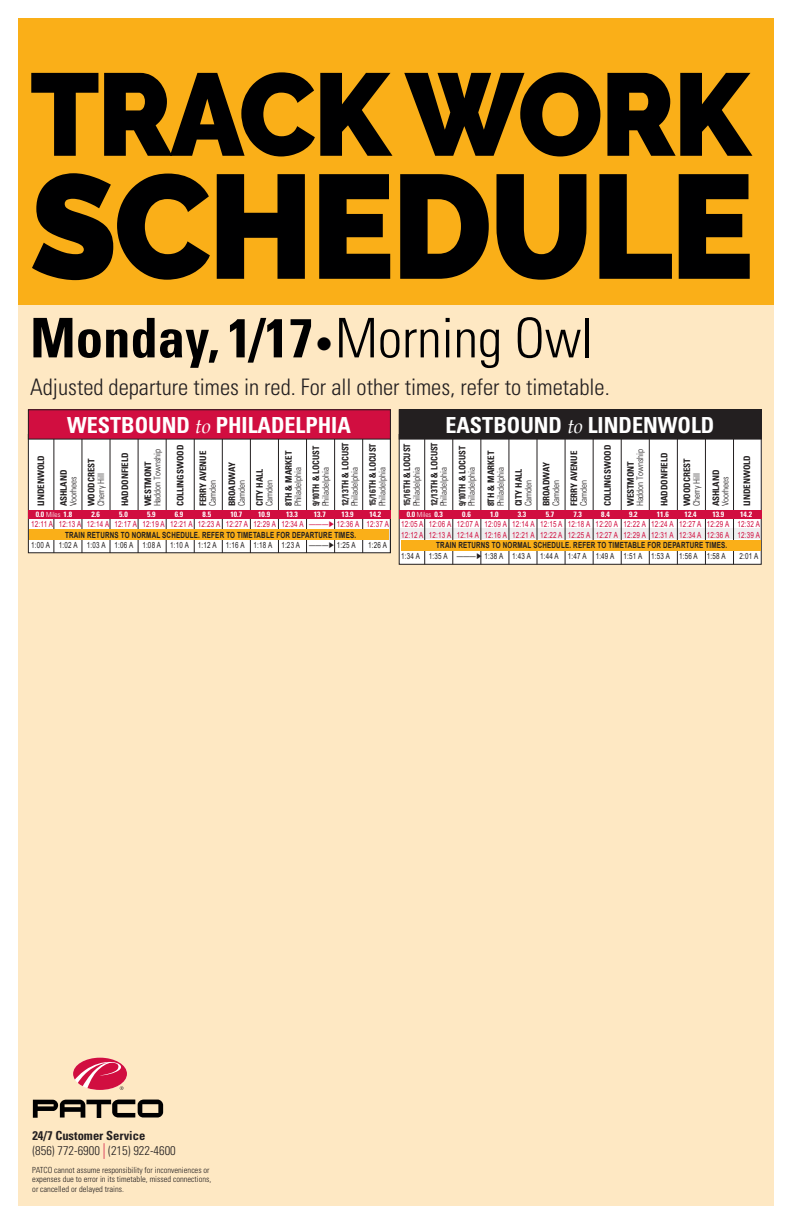
<style>
.page{position:relative;width:792px;height:1224px;background:#fff}
.page>*{position:absolute;margin:0;border:0;box-sizing:border-box;transform-origin:0 0}
.t1{font:900 147.4px "Raleway";letter-spacing:-.02em;color:#000001;scale:.95 1}
.t2{font:900 116.8px "Raleway";letter-spacing:-.02em;color:#000001;scale:.95 1}
.t3{font:700 condensed 54.7px "Univers";color:#000001}
.t4{font:300 condensed 22.8px "Univers";color:#231f20}
.t5{font:700 condensed 22.1px "Univers";color:#fff}
.t6{font:300 condensed 12.5px/14.8px "Univers";color:#231f20}
.t7{font:300 condensed 8.9px "Univers";color:#231f20}
.t8{font:700 condensed 8.9px "Univers";color:#231f20}
.t9{font:700 condensed 8.9px "Univers";color:#231f20;scale:.95 1}
.t10{font:8.5px/10.5px "Arial";letter-spacing:.03em;color:#d10e40;scale:.74 1}
.t11{font:8.5px "Arial";letter-spacing:.03em;color:#231f20;scale:.74 1}
.t12{font:700 8.5px "Arial";letter-spacing:.03em;color:#231f20;scale:.74 1}
.t13{font:300 condensed 8.4px/9px "Univers";color:#231f20}
.t14{font:700 condensed 7.7px "Univers";color:#fff}
.s1{font-weight:300;font-size:36.5px}
.s2{font-weight:300}
.s3{font-family:"Book Antiqua";font-weight:400;font-style:italic;font-stretch:normal;font-size:20.4px}
.s4{font-weight:300;font-size:7px}
.s5{font-weight:700}
.s6{font-size:15.7px;color:#d10e40}
</style>
<div class="page">
<div style="left:18px;top:154px;width:756px;height:1052px;background:#fee8c3"></div>
<div style="left:28px;top:434px;width:362px;height:119px;background:#fff"></div>
<div style="left:28px;top:434px;width:363px;height:119px;border:1px solid #231f20"></div>
<div style="left:399px;top:434px;width:362px;height:130px;background:#fff"></div>
<hr style="left:390px;top:434px;width:1px;height:119px;background:#231f20">
<svg style="left:33px;top:1100px;width:130px;height:18px"></svg>
<svg style="left:73px;top:1058px;width:54px;height:32px"></svg>
<div style="left:18px;top:18px;width:756px;height:287px;background:#faaf18"></div>
<div style="left:400px;top:529px;width:360px;height:10px;background:#eeeeef"></div>
<hr style="left:54px;top:434px;width:1px;height:119px;background:#231f20">
<hr style="left:82px;top:434px;width:1px;height:119px;background:#231f20">
<hr style="left:110px;top:434px;width:1px;height:119px;background:#231f20">
<hr style="left:138px;top:434px;width:1px;height:119px;background:#231f20">
<hr style="left:166px;top:434px;width:1px;height:119px;background:#231f20">
<hr style="left:194px;top:434px;width:1px;height:119px;background:#231f20">
<hr style="left:222px;top:434px;width:1px;height:119px;background:#231f20">
<hr style="left:250px;top:434px;width:1px;height:119px;background:#231f20">
<hr style="left:278px;top:434px;width:1px;height:119px;background:#231f20">
<hr style="left:306px;top:434px;width:1px;height:119px;background:#231f20">
<hr style="left:334px;top:434px;width:1px;height:119px;background:#231f20">
<hr style="left:362px;top:434px;width:1px;height:119px;background:#231f20">
<div style="left:28px;top:510px;width:363px;height:9px;background:#d10e40"></div>
<div style="left:30px;top:529px;width:359px;height:11px;background:#faaf18"></div>
<hr style="left:425px;top:434px;width:1px;height:130px;background:#231f20">
<hr style="left:453px;top:434px;width:1px;height:130px;background:#231f20">
<hr style="left:481px;top:434px;width:1px;height:130px;background:#231f20">
<hr style="left:509px;top:434px;width:1px;height:130px;background:#231f20">
<hr style="left:537px;top:434px;width:1px;height:130px;background:#231f20">
<hr style="left:565px;top:434px;width:1px;height:130px;background:#231f20">
<hr style="left:593px;top:434px;width:1px;height:130px;background:#231f20">
<hr style="left:621px;top:434px;width:1px;height:130px;background:#231f20">
<hr style="left:649px;top:434px;width:1px;height:130px;background:#231f20">
<hr style="left:677px;top:434px;width:1px;height:130px;background:#231f20">
<hr style="left:705px;top:434px;width:1px;height:130px;background:#231f20">
<hr style="left:733px;top:434px;width:1px;height:130px;background:#231f20">
<div style="left:401px;top:540px;width:359px;height:10px;background:#faaf18"></div>
<div style="left:399px;top:410px;width:362px;height:29px;background:#231f20"></div>
<div style="left:28px;top:410px;width:362px;height:29px;background:#d10e40"></div>
<div style="left:399px;top:510px;width:362px;height:9px;background:#d10e40"></div>
<h2 class="t2" style="left:30px;top:47px;width:759px">TRACK WORK</h2>
<h1 class="t1" style="left:30px;top:141px;width:763px">SCHEDULE</h1>
<h3 class="t3" style="left:30px;top:304px;width:565px">Monday, 1/17<span class="s1">•</span><span class="s2">Morning Owl</span></h3>
<h3 class="t4" style="left:30px;top:373px;width:581px">Adjusted departure times in red. For all other times, refer to timetable.</h3>
<p class="t8" style="left:36px;top:506px;width:53px;rotate:-90deg">LINDENWOLD</p>
<h3 class="t5" style="left:67px;top:411px;width:285px">WESTBOUND <span class="s3">to</span> PHILADELPHIA</h3>
<h3 class="t5" style="left:445px;top:411px;width:271px">EASTBOUND <span class="s3">to</span> LINDENWOLD</h3>
<p class="t8" style="left:58px;top:506px;width:38px;rotate:-90deg">ASHLAND</p>
<p class="t7" style="left:68px;top:506px;width:31px;rotate:-90deg">Voorhees</p>
<p class="t8" style="left:86px;top:506px;width:50px;rotate:-90deg">WOODCREST</p>
<p class="t7" style="left:96px;top:506px;width:35px;rotate:-90deg">Cherry Hill</p>
<p class="t8" style="left:120px;top:506px;width:55px;rotate:-90deg">HADDONFIELD</p>
<p class="t8" style="left:142px;top:506px;width:47px;rotate:-90deg">WESTMONT</p>
<p class="t7" style="left:152px;top:506px;width:59px;rotate:-90deg">Haddon Township</p>
<p class="t8" style="left:175px;top:506px;width:63px;rotate:-90deg">COLLINGSWOOD</p>
<p class="t8" style="left:198px;top:506px;width:57px;rotate:-90deg">FERRY AVENUE</p>
<p class="t7" style="left:207px;top:506px;width:28px;rotate:-90deg">Camden</p>
<p class="t8" style="left:227px;top:506px;width:46px;rotate:-90deg">BROADWAY</p>
<p class="t7" style="left:236px;top:506px;width:28px;rotate:-90deg">Camden</p>
<p class="t8" style="left:254px;top:506px;width:39px;rotate:-90deg">CITY HALL</p>
<p class="t7" style="left:264px;top:506px;width:28px;rotate:-90deg">Camden</p>
<p class="t8" style="left:283px;top:506px;width:57px;rotate:-90deg">8TH &amp; MARKET</p>
<p class="t7" style="left:293px;top:506px;width:41px;rotate:-90deg">Philadelphia</p>
<p class="t9" style="left:311px;top:506px;width:65px;rotate:-90deg">9/10TH &amp; LOCUST</p>
<p class="t7" style="left:320px;top:506px;width:41px;rotate:-90deg">Philadelphia</p>
<p class="t9" style="left:340px;top:506px;width:69px;rotate:-90deg">12/13TH &amp; LOCUST</p>
<p class="t7" style="left:349px;top:506px;width:41px;rotate:-90deg">Philadelphia</p>
<p class="t9" style="left:429px;top:506px;width:69px;rotate:-90deg">12/13TH &amp; LOCUST</p>
<p class="t9" style="left:367px;top:506px;width:68px;rotate:-90deg">15/16TH &amp; LOCUST</p>
<p class="t9" style="left:402px;top:506px;width:68px;rotate:-90deg">15/16TH &amp; LOCUST</p>
<p class="t8" style="left:602px;top:506px;width:63px;rotate:-90deg">COLLINGSWOOD</p>
<p class="t9" style="left:457px;top:506px;width:65px;rotate:-90deg">9/10TH &amp; LOCUST</p>
<p class="t8" style="left:625px;top:506px;width:47px;rotate:-90deg">WESTMONT</p>
<p class="t7" style="left:635px;top:506px;width:59px;rotate:-90deg">Haddon Township</p>
<p class="t8" style="left:659px;top:506px;width:55px;rotate:-90deg">HADDONFIELD</p>
<p class="t8" style="left:486px;top:506px;width:57px;rotate:-90deg">8TH &amp; MARKET</p>
<p class="t8" style="left:569px;top:506px;width:57px;rotate:-90deg">FERRY AVENUE</p>
<p class="t7" style="left:377px;top:506px;width:41px;rotate:-90deg">Philadelphia</p>
<p class="t8" style="left:682px;top:506px;width:50px;rotate:-90deg">WOODCREST</p>
<p class="t8" style="left:541px;top:506px;width:46px;rotate:-90deg">BROADWAY</p>
<p class="t7" style="left:495px;top:506px;width:41px;rotate:-90deg">Philadelphia</p>
<p class="t8" style="left:513px;top:506px;width:39px;rotate:-90deg">CITY HALL</p>
<p class="t7" style="left:523px;top:506px;width:28px;rotate:-90deg">Camden</p>
<p class="t7" style="left:439px;top:506px;width:41px;rotate:-90deg">Philadelphia</p>
<p class="t7" style="left:411px;top:506px;width:41px;rotate:-90deg">Philadelphia</p>
<p class="t7" style="left:466px;top:506px;width:41px;rotate:-90deg">Philadelphia</p>
<p class="t7" style="left:691px;top:506px;width:35px;rotate:-90deg">Cherry Hill</p>
<p class="t8" style="left:710px;top:506px;width:38px;rotate:-90deg">ASHLAND</p>
<p class="t7" style="left:720px;top:506px;width:31px;rotate:-90deg">Voorhees</p>
<p class="t7" style="left:578px;top:506px;width:28px;rotate:-90deg">Camden</p>
<p class="t7" style="left:551px;top:506px;width:28px;rotate:-90deg">Camden</p>
<p class="t8" style="left:742px;top:506px;width:53px;rotate:-90deg">LINDENWOLD</p>
<p class="t14" style="left:36px;top:510px;width:38px">0.0 <span class="s4">Miles</span> 1.8</p>
<p class="t14" style="left:91px;top:510px;width:10px">2.6</p>
<p class="t14" style="left:119px;top:510px;width:10px">5.0</p>
<p class="t14" style="left:147px;top:510px;width:10px">5.9</p>
<p class="t14" style="left:175px;top:510px;width:10px">6.9</p>
<p class="t14" style="left:203px;top:510px;width:10px">8.5</p>
<p class="t14" style="left:230px;top:510px;width:13px">10.7</p>
<p class="t14" style="left:258px;top:510px;width:13px">10.9</p>
<p class="t14" style="left:286px;top:510px;width:13px">13.3</p>
<p class="t14" style="left:314px;top:510px;width:13px">13.7</p>
<p class="t14" style="left:342px;top:510px;width:13px">13.9</p>
<p class="t14" style="left:369px;top:510px;width:13px">14.2</p>
<p class="t10" style="left:31px;top:519px;width:485px">12:11 A 12:13 A 12:14 A 12:17 A 12:19 A 12:21 A 12:23 A 12:27 A 12:29 A 12:34 A ———► 12:36 A 12:37 A</p>
<p class="t12" style="left:65px;top:529px;width:395px">TRAIN RETURNS TO NORMAL SCHEDULE. REFER TO TIMETABLE FOR DEPARTURE TIMES.</p>
<p class="t11" style="left:31px;top:539px;width:440px">1:00 A 1:02 A 1:03 A 1:06 A 1:08 A 1:10 A 1:12 A 1:16 A 1:18 A 1:23 A ———► 1:25 A</p>
<p class="t11" style="left:368px;top:539px;width:27px">1:26 A</p>
<p class="t14" style="left:407px;top:510px;width:38px">0.0 <span class="s4">Miles</span> 0.3</p>
<p class="t14" style="left:462px;top:510px;width:10px">0.6</p>
<p class="t14" style="left:490px;top:510px;width:10px">1.0</p>
<p class="t14" style="left:518px;top:510px;width:10px">3.3</p>
<p class="t14" style="left:546px;top:510px;width:10px">5.7</p>
<p class="t14" style="left:573px;top:510px;width:10px">7.3</p>
<p class="t14" style="left:601px;top:510px;width:10px">8.4</p>
<p class="t14" style="left:629px;top:510px;width:10px">9.2</p>
<p class="t14" style="left:657px;top:510px;width:13px">11.6</p>
<p class="t14" style="left:685px;top:510px;width:13px">12.4</p>
<p class="t14" style="left:712px;top:510px;width:13px">13.9</p>
<p class="t14" style="left:740px;top:510px;width:13px">14.2</p>
<p class="t10" style="left:401px;top:519px;width:487px">12:05 A 12:06 A 12:07 A 12:09 A 12:14 A 12:15 A 12:18 A 12:20 A 12:22 A 12:24 A 12:27 A 12:29 A 12:32 A<br>12:12 A 12:13 A 12:14 A 12:16 A 12:21 A 12:22 A 12:25 A 12:27 A 12:29 A 12:31 A 12:34 A 12:36 A 12:39 A</p>
<p class="t12" style="left:436px;top:539px;width:395px">TRAIN RETURNS TO NORMAL SCHEDULE. REFER TO TIMETABLE FOR DEPARTURE TIMES.</p>
<p class="t11" style="left:401px;top:550px;width:440px">1:34 A 1:35 A ———► 1:38 A 1:43 A 1:44 A 1:47 A 1:49 A 1:51 A 1:53 A 1:56 A 1:58 A</p>
<p class="t11" style="left:739px;top:550px;width:27px">2:01 A</p>
<h3 class="t6" style="left:32px;top:1129px;width:145px"><span class="s5">24/7 Customer Service<br></span>(856) 772-6900 <span class="s6">|</span> (215) 922-4600</h3>
<p class="t13" style="left:32px;top:1166px;width:181px">PATCO cannot assume responsibility for inconveniences or expenses due to error in its timetable, missed connections, or cancelled or delayed trains.</p>
</div>
